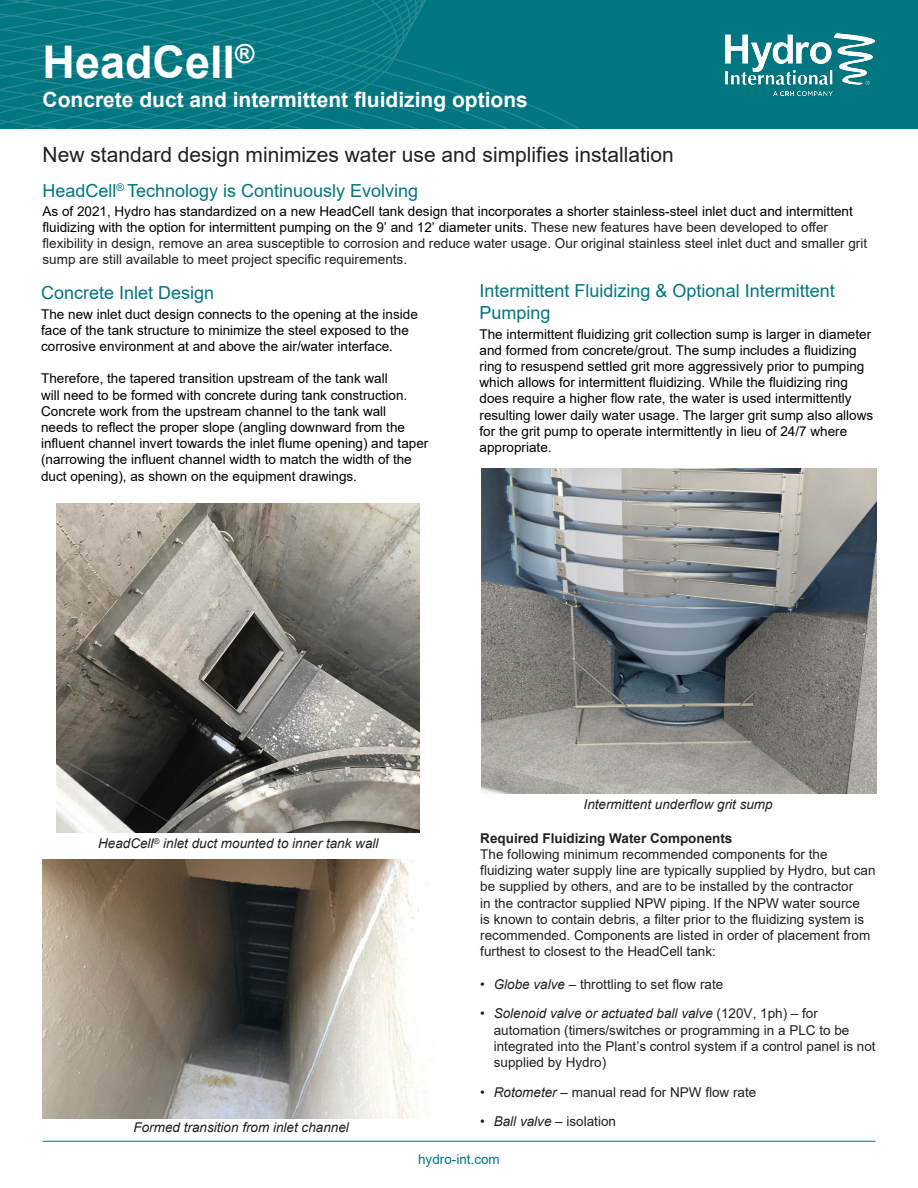
<style>
.page{position:relative;width:918px;height:1188px;background:#fff}
.page>*{position:absolute;margin:0;border:0;box-sizing:border-box;transform-origin:0 0}
.Main_Title{font:700 45px "Arial";color:#fff}
.Body_Text{font:21px "Arial";color:#231f20}
.Sub-Title{font:700 21px "Arial";color:#fff}
.L2_Title{font:18px/21.6px "Arial";color:#007681}
.Sub_Header{font:18px "Arial";color:#007681}
.Blue_Label_Text{font:13.5px/16.2px "Arial";color:#000}
.Blue_Label_Text-2{font:13.5px/16.2px "Arial";color:#231f20}
.Body_Text-2{font:13.5px/16.2px "Arial";color:#231f20}
.Body_Text-3{font:italic 13.5px "Arial";color:#231f20}
.t1{font:13.5px "Arial";color:#007681}
.s1{color:#000}
.s2{font-weight:700}
.s3{font-style:italic}
</style>
<div class="page">
<div style="left:0;top:0;width:918px;height:129px;background:#007681"></div>
<svg style="left:0;top:0;width:580px;height:129px"></svg>
<img style="left:725px;top:33px;width:150px;height:63px">
<hr style="left:43px;top:1141px;width:832px;height:1px;background:#007377">
<img style="left:43px;top:860px;width:376px;height:259px">
<img style="left:57px;top:503px;width:363px;height:330px">
<img style="left:481px;top:469px;width:396px;height:324px">
<p class="Main_Title" style="left:43px;top:30px;width:213px">HeadCell<sup>®</sup></p>
<p class="Sub-Title" style="left:43px;top:85px;width:487px">Concrete duct and intermittent fluidizing options</p>
<p class="Body_Text" style="left:43px;top:140px;width:633px">New standard design minimizes water use and simplifies installation</p>
<p class="Sub_Header" style="left:43px;top:178px;width:377px">HeadCell<sup>®</sup> Technology is Continuously Evolving</p>
<p class="Blue_Label_Text-2" style="left:43px;top:203px;width:826px"><span class="s1">As of 2021, Hydro has standardized on a new HeadCell tank design that incorporates a shorter stainless-steel inlet duct and intermittent fluidizing with the option for intermittent pumping on the 9’ and 12’ diameter units.</span> These new features have been developed to offer flexibility in design, remove an area susceptible to corrosion and reduce water usage. Our original stainless steel inlet duct and smaller grit sump are still available to meet project specific requirements.</p>
<p class="L2_Title" style="left:41px;top:282px;width:175px">Concrete Inlet Design</p>
<p class="Blue_Label_Text" style="left:41px;top:306px;width:378px">The new inlet duct design connects to the opening at the inside face of the tank structure to minimize the steel exposed to the corrosive environment at and above the air/water interface.</p>
<p class="Blue_Label_Text" style="left:41px;top:371px;width:389px">Therefore, the tapered transition upstream of the tank wall<br>will need to be formed with concrete during tank construction.<br>Concrete work from the upstream channel to the tank wall<br>needs to reflect the proper slope (angling downward from the influent channel invert towards the inlet flume opening) and taper (narrowing the influent channel width to match the width of the duct opening), as shown on the equipment drawings.</p>
<p class="L2_Title" style="left:480px;top:280px;width:357px">Intermittent Fluidizing &amp; Optional Intermittent<br>Pumping</p>
<p class="Blue_Label_Text" style="left:480px;top:326px;width:395px">The intermittent fluidizing grit collection sump is larger in diameter and formed from concrete/grout. The sump includes a fluidizing ring to resuspend settled grit more aggressively prior to pumping which allows for intermittent fluidizing. While the fluidizing ring does require a higher flow rate, the water is used intermittently resulting lower daily water usage. The larger grit sump also allows for the grit pump to operate intermittently in lieu of 24/7 where appropriate.</p>
<p class="Body_Text-3" style="left:98px;top:835px;width:282px">HeadCell<sup>®</sup> inlet duct mounted to inner tank wall</p>
<p class="Body_Text-3" style="left:134px;top:1119px;width:217px">Formed transition from inlet channel</p>
<p class="Body_Text-3" style="left:584px;top:796px;width:191px">Intermittent underflow grit sump</p>
<p class="Body_Text-2" style="left:480px;top:830px;width:397px"><span class="s2">Required Fluidizing Water Components<br></span>The following minimum recommended components for the fluidizing water supply line are typically supplied by Hydro, but can be supplied by others, and are to be installed by the contractor<br>in the contractor supplied NPW piping. If the NPW water source<br>is known to contain debris, a filter prior to the fluidizing system is recommended. Components are listed in order of placement from furthest to closest to the HeadCell tank:</p>
<p class="Blue_Label_Text-2" style="left:480px;top:976px;width:245px">• <span class="s3">Globe valve</span> – throttling to set flow rate</p>
<p class="Blue_Label_Text-2" style="left:494px;top:1005px;width:383px;text-indent:-14px">• <span class="s3">Solenoid valve or actuated ball valve</span> (120V, 1ph) – for automation (timers/switches or programming in a PLC to be integrated into the Plant’s control system if a control panel is not supplied by Hydro)</p>
<p class="Blue_Label_Text-2" style="left:480px;top:1084px;width:278px">• <span class="s3">Rotometer</span> – manual read for NPW flow rate</p>
<p class="Blue_Label_Text-2" style="left:480px;top:1113px;width:137px">• <span class="s3">Ball valve</span> – isolation</p>
<p class="t1" style="left:418px;top:1150px;width:83px">hydro-int.com</p>
</div>
